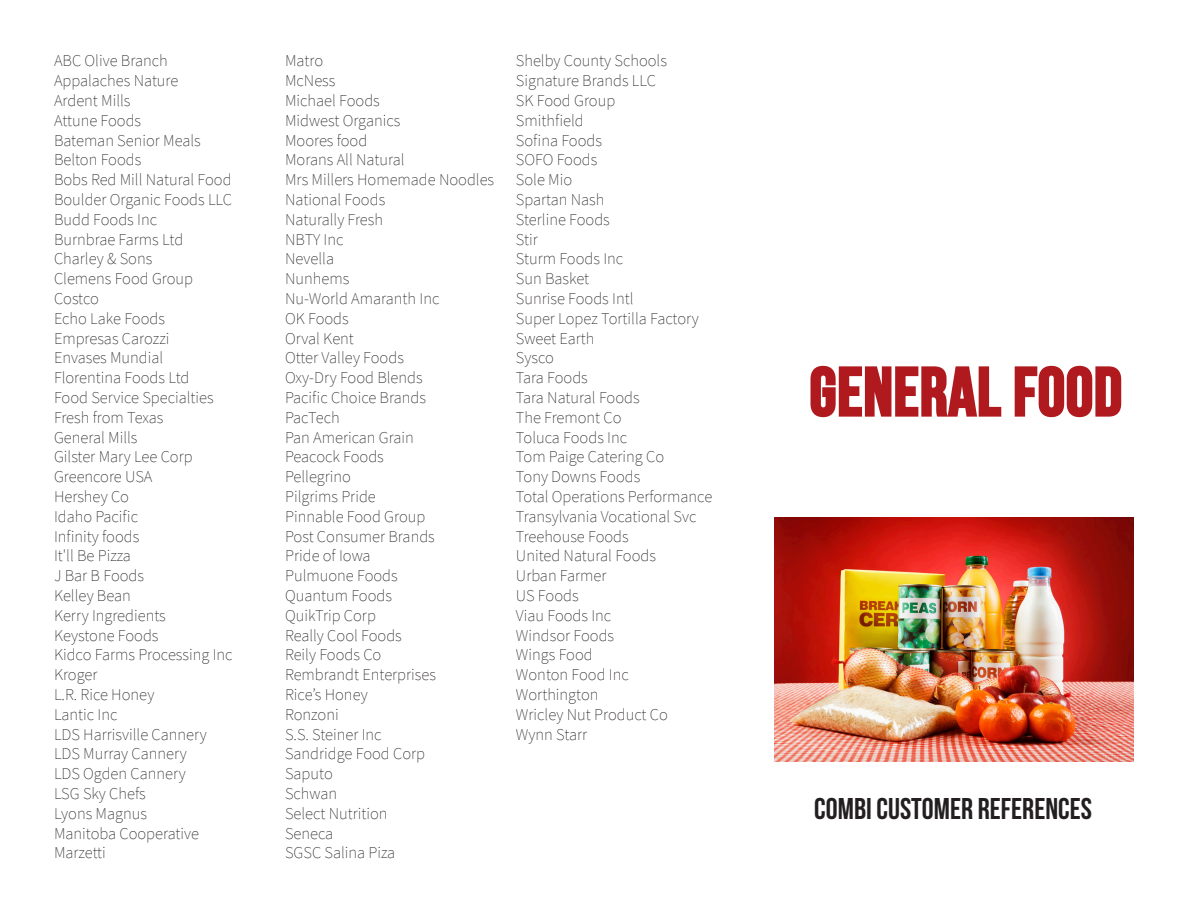
<style>
.page{position:relative;width:1188px;height:918px;background:#fff}
.page>*{position:absolute;margin:0;border:0;box-sizing:border-box;transform-origin:0 0}
.t1{font:67.5px "Bebas Neue";letter-spacing:.02em;color:#b01a1e}
.t2{font:30px "Bebas Neue";color:#231f20}
.t3{font:200 16.5px "Source Sans Pro";color:#231f20}
</style>
<div class="page">
<svg style="left:810px;top:365px;width:192px;height:53px"></svg>
<svg style="left:1014px;top:365px;width:108px;height:53px"></svg>
<img style="left:774px;top:517px;width:360px;height:245px">
<p class="t3" style="left:54px;top:51px;width:115px">ABC Olive Branch</p>
<p class="t3" style="left:54px;top:71px;width:126px">Appalaches Nature</p>
<p class="t3" style="left:54px;top:91px;width:78px">Ardent Mills</p>
<p class="t3" style="left:54px;top:110px;width:89px">Attune Foods</p>
<p class="t3" style="left:54px;top:130px;width:148px">Bateman Senior Meals</p>
<p class="t3" style="left:54px;top:150px;width:89px">Belton Foods</p>
<p class="t3" style="left:54px;top:170px;width:179px">Bobs Red Mill Natural Food</p>
<p class="t3" style="left:54px;top:190px;width:180px">Boulder Organic Foods LLC</p>
<p class="t3" style="left:54px;top:209px;width:105px">Budd Foods Inc</p>
<p class="t3" style="left:54px;top:229px;width:131px">Burnbrae Farms Ltd</p>
<p class="t3" style="left:54px;top:249px;width:100px">Charley &amp; Sons</p>
<p class="t3" style="left:54px;top:269px;width:141px">Clemens Food Group</p>
<p class="t3" style="left:54px;top:289px;width:47px">Costco</p>
<p class="t3" style="left:54px;top:308px;width:113px">Echo Lake Foods</p>
<p class="t3" style="left:54px;top:328px;width:117px">Empresas Carozzi</p>
<p class="t3" style="left:54px;top:348px;width:111px">Envases Mundial</p>
<p class="t3" style="left:54px;top:368px;width:137px">Florentina Foods Ltd</p>
<p class="t3" style="left:54px;top:388px;width:161px">Food Service Specialties</p>
<p class="t3" style="left:54px;top:407px;width:111px">Fresh from Texas</p>
<p class="t3" style="left:54px;top:427px;width:85px">General Mills</p>
<p class="t3" style="left:54px;top:447px;width:140px">Gilster Mary Lee Corp</p>
<p class="t3" style="left:54px;top:467px;width:100px">Greencore USA</p>
<p class="t3" style="left:54px;top:487px;width:77px">Hershey Co</p>
<p class="t3" style="left:54px;top:506px;width:86px">Idaho Pacific</p>
<p class="t3" style="left:54px;top:526px;width:87px">Infinity foods</p>
<p class="t3" style="left:54px;top:546px;width:78px">It'll Be Pizza</p>
<p class="t3" style="left:54px;top:566px;width:92px">J Bar B Foods</p>
<p class="t3" style="left:54px;top:586px;width:78px">Kelley Bean</p>
<p class="t3" style="left:54px;top:605px;width:113px">Kerry Ingredients</p>
<p class="t3" style="left:54px;top:625px;width:106px">Keystone Foods</p>
<p class="t3" style="left:54px;top:645px;width:180px">Kidco Farms Processing Inc</p>
<p class="t3" style="left:54px;top:665px;width:45px">Kroger</p>
<p class="t3" style="left:54px;top:685px;width:102px">L.R. Rice Honey</p>
<p class="t3" style="left:54px;top:704px;width:65px">Lantic Inc</p>
<p class="t3" style="left:54px;top:724px;width:154px">LDS Harrisville Cannery</p>
<p class="t3" style="left:54px;top:744px;width:134px">LDS Murray Cannery</p>
<p class="t3" style="left:54px;top:764px;width:133px">LDS Ogden Cannery</p>
<p class="t3" style="left:54px;top:784px;width:93px">LSG Sky Chefs</p>
<p class="t3" style="left:54px;top:803px;width:94px">Lyons Magnus</p>
<p class="t3" style="left:54px;top:823px;width:147px">Manitoba Cooperative</p>
<p class="t3" style="left:54px;top:843px;width:53px">Marzetti</p>
<p class="t3" style="left:285px;top:51px;width:40px">Matro</p>
<p class="t3" style="left:285px;top:71px;width:52px">McNess</p>
<p class="t3" style="left:285px;top:91px;width:96px">Michael Foods</p>
<p class="t3" style="left:285px;top:110px;width:117px">Midwest Organics</p>
<p class="t3" style="left:285px;top:130px;width:84px">Moores food</p>
<p class="t3" style="left:285px;top:150px;width:121px">Morans All Natural</p>
<p class="t3" style="left:285px;top:170px;width:211px">Mrs Millers Homemade Noodles</p>
<p class="t3" style="left:285px;top:190px;width:102px">National Foods</p>
<p class="t3" style="left:285px;top:209px;width:99px">Naturally Fresh</p>
<p class="t3" style="left:285px;top:229px;width:60px">NBTY Inc</p>
<p class="t3" style="left:285px;top:249px;width:51px">Nevella</p>
<p class="t3" style="left:285px;top:269px;width:66px">Nunhems</p>
<p class="t3" style="left:285px;top:289px;width:156px">Nu-World Amaranth Inc</p>
<p class="t3" style="left:285px;top:308px;width:65px">OK Foods</p>
<p class="t3" style="left:285px;top:328px;width:70px">Orval Kent</p>
<p class="t3" style="left:285px;top:348px;width:120px">Otter Valley Foods</p>
<p class="t3" style="left:285px;top:368px;width:139px">Oxy-Dry Food Blends</p>
<p class="t3" style="left:285px;top:388px;width:142px">Pacific Choice Brands</p>
<p class="t3" style="left:285px;top:407px;width:56px">PacTech</p>
<p class="t3" style="left:285px;top:427px;width:130px">Pan American Grain</p>
<p class="t3" style="left:285px;top:447px;width:100px">Peacock Foods</p>
<p class="t3" style="left:285px;top:467px;width:67px">Pellegrino</p>
<p class="t3" style="left:285px;top:487px;width:92px">Pilgrims Pride</p>
<p class="t3" style="left:285px;top:506px;width:142px">Pinnable Food Group</p>
<p class="t3" style="left:285px;top:526px;width:151px">Post Consumer Brands</p>
<p class="t3" style="left:285px;top:546px;width:87px">Pride of Iowa</p>
<p class="t3" style="left:285px;top:566px;width:114px">Pulmuone Foods</p>
<p class="t3" style="left:285px;top:586px;width:108px">Quantum Foods</p>
<p class="t3" style="left:285px;top:605px;width:92px">QuikTrip Corp</p>
<p class="t3" style="left:285px;top:625px;width:118px">Really Cool Foods</p>
<p class="t3" style="left:285px;top:645px;width:98px">Reily Foods Co</p>
<p class="t3" style="left:285px;top:665px;width:152px">Rembrandt Enterprises</p>
<p class="t3" style="left:285px;top:685px;width:84px">Rice’s Honey</p>
<p class="t3" style="left:285px;top:704px;width:55px">Ronzoni</p>
<p class="t3" style="left:285px;top:724px;width:98px">S.S. Steiner Inc</p>
<p class="t3" style="left:285px;top:744px;width:142px">Sandridge Food Corp</p>
<p class="t3" style="left:285px;top:764px;width:49px">Saputo</p>
<p class="t3" style="left:285px;top:784px;width:54px">Schwan</p>
<p class="t3" style="left:285px;top:803px;width:104px">Select Nutrition</p>
<p class="t3" style="left:285px;top:823px;width:50px">Seneca</p>
<p class="t3" style="left:285px;top:843px;width:112px">SGSC Salina Piza</p>
<p class="t3" style="left:516px;top:51px;width:153px">Shelby County Schools</p>
<p class="t3" style="left:516px;top:71px;width:142px">Signature Brands LLC</p>
<p class="t3" style="left:516px;top:91px;width:101px">SK Food Group</p>
<p class="t3" style="left:516px;top:110px;width:69px">Smithfield</p>
<p class="t3" style="left:516px;top:130px;width:88px">Sofina Foods</p>
<p class="t3" style="left:516px;top:150px;width:83px">SOFO Foods</p>
<p class="t3" style="left:516px;top:170px;width:58px">Sole Mio</p>
<p class="t3" style="left:516px;top:190px;width:90px">Spartan Nash</p>
<p class="t3" style="left:516px;top:209px;width:95px">Sterline Foods</p>
<p class="t3" style="left:516px;top:229px;width:23px">Stir</p>
<p class="t3" style="left:516px;top:249px;width:109px">Sturm Foods Inc</p>
<p class="t3" style="left:516px;top:269px;width:75px">Sun Basket</p>
<p class="t3" style="left:516px;top:289px;width:119px">Sunrise Foods Intl</p>
<p class="t3" style="left:516px;top:308px;width:185px">Super Lopez Tortilla Factory</p>
<p class="t3" style="left:516px;top:328px;width:80px">Sweet Earth</p>
<p class="t3" style="left:516px;top:348px;width:39px">Sysco</p>
<p class="t3" style="left:516px;top:368px;width:73px">Tara Foods</p>
<p class="t3" style="left:516px;top:388px;width:125px">Tara Natural Foods</p>
<p class="t3" style="left:516px;top:407px;width:107px">The Fremont Co</p>
<p class="t3" style="left:516px;top:427px;width:113px">Toluca Foods Inc</p>
<p class="t3" style="left:516px;top:447px;width:150px">Tom Paige Catering Co</p>
<p class="t3" style="left:516px;top:467px;width:126px">Tony Downs Foods</p>
<p class="t3" style="left:516px;top:487px;width:198px">Total Operations Performance</p>
<p class="t3" style="left:516px;top:506px;width:182px">Transylvania Vocational Svc</p>
<p class="t3" style="left:516px;top:526px;width:114px">Treehouse Foods</p>
<p class="t3" style="left:516px;top:546px;width:142px">United Natural Foods</p>
<p class="t3" style="left:516px;top:566px;width:92px">Urban Farmer</p>
<p class="t3" style="left:516px;top:586px;width:64px">US Foods</p>
<p class="t3" style="left:516px;top:605px;width:97px">Viau Foods Inc</p>
<p class="t3" style="left:516px;top:625px;width:100px">Windsor Foods</p>
<p class="t3" style="left:516px;top:645px;width:78px">Wings Food</p>
<p class="t3" style="left:516px;top:665px;width:114px">Wonton Food Inc</p>
<p class="t3" style="left:516px;top:685px;width:84px">Worthington</p>
<p class="t3" style="left:516px;top:704px;width:153px">Wricley Nut Product Co</p>
<p class="t3" style="left:516px;top:724px;width:73px">Wynn Starr</p>
<p class="t1" style="left:810px;top:355px;width:313px">GENERAL FOOD</p>
<p class="t2" style="left:814px;top:792px;width:279px">COMBI CUSTOMER REFERENCES</p>
</div>
